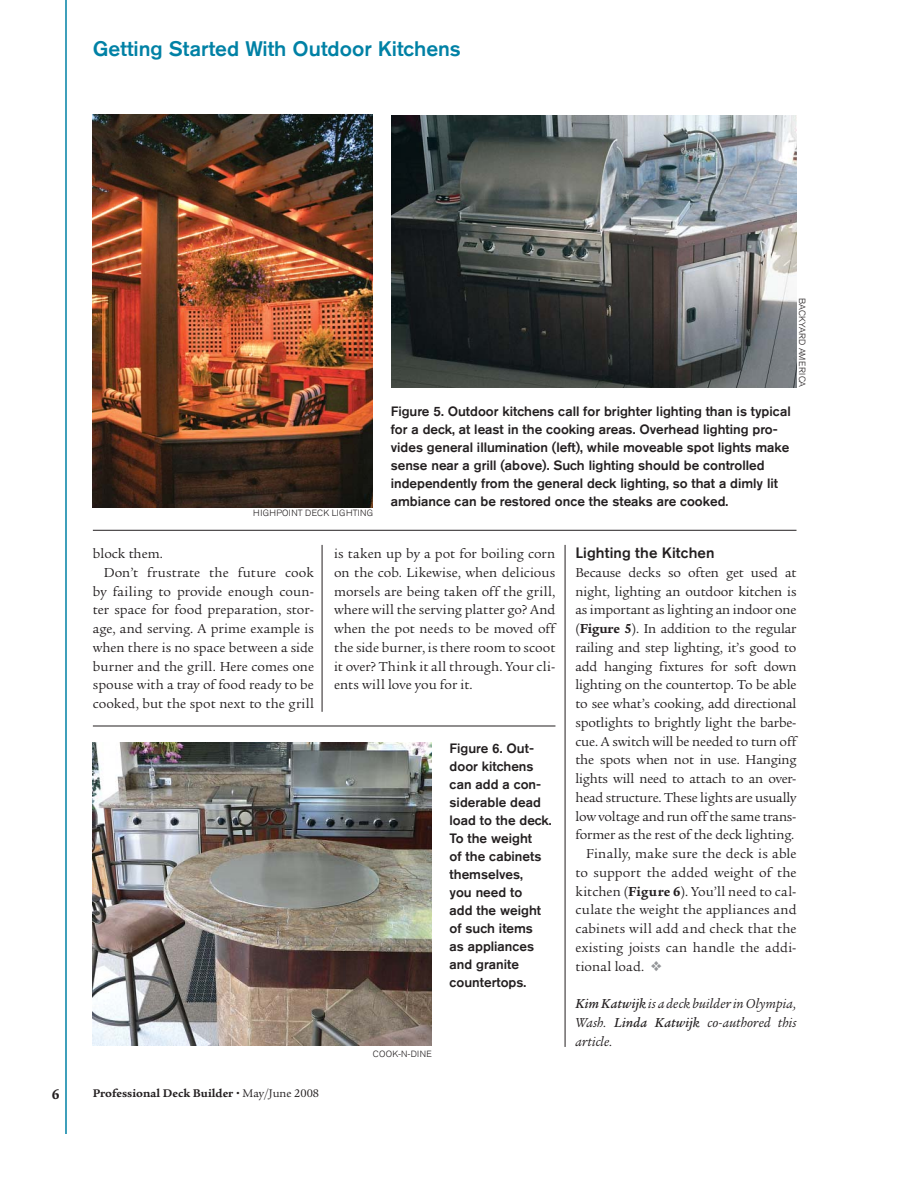
<style>
.page{position:relative;width:918px;height:1188px;background:#fff}
.page>*{position:absolute;margin:0;border:0;box-sizing:border-box;transform-origin:0 0}
.t1{font:500 21px "Akzidenz Grotesk Std";color:#0081a5}
.t2{font:500 15px "Akzidenz Grotesk Std";letter-spacing:.01em;color:#231f20}
.t3{font:700 15px "Legacy Serif Std";color:#231f20}
.t4{font:14.1px/18.8px "Legacy Serif Std";letter-spacing:-.01em;color:#231f20;text-align:justify}
.t5{font:14.1px "Legacy Serif Std";letter-spacing:.015em;color:#231f20}
.t6{font:italic 14.1px/18.8px "Legacy Serif Std";letter-spacing:.01em;color:#231f20;text-align:justify}
.t7{font:14.1px "Legacy Serif Std";letter-spacing:.01em;color:#231f20}
.t8{font:14.1px "Legacy Serif Std";letter-spacing:.02em;color:#231f20}
.t9{font:500 13.5px/18px "Akzidenz Grotesk Std";color:#231f20}
.t10{font:700 12px "Legacy Serif Std";color:#231f20}
.t11{font:300 9px "Akzidenz Grotesk Std";letter-spacing:.03em;color:#231f20}
.t12{font:300 9px "Akzidenz Grotesk Std";letter-spacing:.01em;color:#231f20}
.s1{font-weight:900}
.s2{font-weight:400}
.s3{font-weight:700}
.s4{color:#939598}
.s5{font-weight:500}
</style>
<div class="page">
<hr style="left:65px;top:0;width:2px;height:1134px;background:#0081a5">
<hr style="left:93px;top:530px;width:703px;height:1px;background:#231f20">
<hr style="left:93px;top:726px;width:462px;height:1px;background:#231f20">
<hr style="left:322px;top:545px;width:1px;height:167px;background:#231f20">
<hr style="left:565px;top:545px;width:1px;height:502px;background:#231f20">
<img style="left:92px;top:115px;width:281px;height:392px">
<img style="left:392px;top:116px;width:404px;height:271px">
<img style="left:93px;top:742px;width:339px;height:304px">
<h1 class="t1" style="left:93px;top:36px;width:370px">Getting Started With Outdoor Kitchens</h1>
<p class="t11" style="left:253px;top:508px;width:121px">HIGHPOINT DECK LIGHTING</p>
<p class="t9" style="left:391px;top:402px;width:402px">Figure 5. Outdoor kitchens call for brighter lighting than is typical for a deck, at least in the cooking areas. Overhead lighting pro&shy;vides general illumination (left), while moveable spot lights make sense near a grill (above). Such lighting should be controlled independently from the general deck lighting, so that a dimly lit ambiance can be restored once the steaks are cooked.</p>
<p class="t12" style="left:807px;top:298px;width:91px;rotate:90deg">BACKYARD AMERICA</p>
<p class="t4" style="left:93px;top:545px;width:72px">block them.</p>
<p class="t5" style="left:104px;top:567px;width:212px">Don’t frustrate the future cook</p>
<p class="t4" style="left:93px;top:583px;width:223px">by failing to provide enough coun-</p>
<p class="t4" style="left:93px;top:602px;width:223px">ter space for food preparation, stor-</p>
<p class="t4" style="left:93px;top:620px;width:223px">age, and serving. A prime example is</p>
<p class="t4" style="left:93px;top:639px;width:223px">when there is no space between a side</p>
<p class="t4" style="left:93px;top:658px;width:223px">burner and the grill. Here comes one</p>
<p class="t4" style="left:93px;top:677px;width:223px">spouse with a tray of food ready to be</p>
<p class="t4" style="left:93px;top:695px;width:223px">cooked, but the spot next to the grill</p>
<p class="t3" style="left:52px;top:1088px;width:9px">6</p>
<p class="t10" style="left:93px;top:1088px;width:228px">Professional Deck Builder <span class="s1">•</span> <span class="s2">May/June 2008</span></p>
<p class="t4" style="left:334px;top:545px;width:223px">is taken up by a pot for boiling corn on the cob. Likewise, when delicious morsels are being taken off the grill, where will the serving platter go? And when the pot needs to be moved off the side burner, is there room to scoot it over? Think it all through. Your cli&shy;ents will love you for it.</p>
<p class="t2" style="left:575px;top:544px;width:141px">Lighting the Kitchen</p>
<p class="t4" style="left:575px;top:564px;width:223px">Because decks so often get used at</p>
<p class="t4" style="left:575px;top:583px;width:223px">night, lighting an outdoor kitchen is</p>
<p class="t4" style="left:575px;top:602px;width:223px">as important as lighting an indoor one</p>
<p class="t4" style="left:575px;top:620px;width:223px">(<span class="s3">Figure 5</span> ). In addition to the regular</p>
<p class="t4" style="left:575px;top:639px;width:223px">railing and step lighting, it’s good to</p>
<p class="t4" style="left:575px;top:658px;width:223px">add hanging fixtures for soft down</p>
<p class="t4" style="left:575px;top:677px;width:223px">lighting on the countertop. To be able</p>
<p class="t4" style="left:575px;top:695px;width:223px">to see what’s cooking, add directional</p>
<p class="t4" style="left:575px;top:714px;width:223px">spotlights to brightly light the barbe-</p>
<p class="t4" style="left:575px;top:733px;width:223px">cue. A switch will be needed to turn off</p>
<p class="t4" style="left:575px;top:752px;width:223px">the spots when not in use. Hanging</p>
<p class="t4" style="left:575px;top:770px;width:223px">lights will need to attach to an over-</p>
<p class="t4" style="left:575px;top:789px;width:223px">head structure. These lights are usually</p>
<p class="t4" style="left:575px;top:808px;width:223px">low voltage and run off the same trans-</p>
<p class="t4" style="left:575px;top:827px;width:220px">former as the rest of the deck lighting.</p>
<p class="t5" style="left:586px;top:848px;width:212px">Finally, make sure the deck is able</p>
<p class="t4" style="left:575px;top:864px;width:223px">to support the added weight of the</p>
<p class="t7" style="left:575px;top:885px;width:223px">kitchen (<span class="s3">Figure 6</span>). You’ll need to cal-</p>
<p class="t7" style="left:575px;top:904px;width:223px">culate the weight the appliances and</p>
<p class="t5" style="left:575px;top:923px;width:223px">cabinets will add and check that the</p>
<p class="t8" style="left:575px;top:942px;width:223px">existing joists can handle the addi-</p>
<p class="t5" style="left:575px;top:960px;width:88px">tional load. <span class="s4">❖</span></p>
<p class="t6" style="left:575px;top:995px;width:223px"><span class="s5">Kim Katwijk</span> is a deck builder in Olympia, Wash. <span class="s5">Linda Katwijk</span> co-authored this article.</p>
<p class="t9" style="left:450px;top:739px;width:104px">Figure 6. Out&shy;door kitchens can add a con&shy;siderable dead load to the deck.<br>To the weight<br>of the cabinets themselves,<br>you need to<br>add the weight of such items<br>as appliances and granite countertops.</p>
<p class="t11" style="left:373px;top:1049px;width:60px">COOK-N-DINE</p>
</div>
